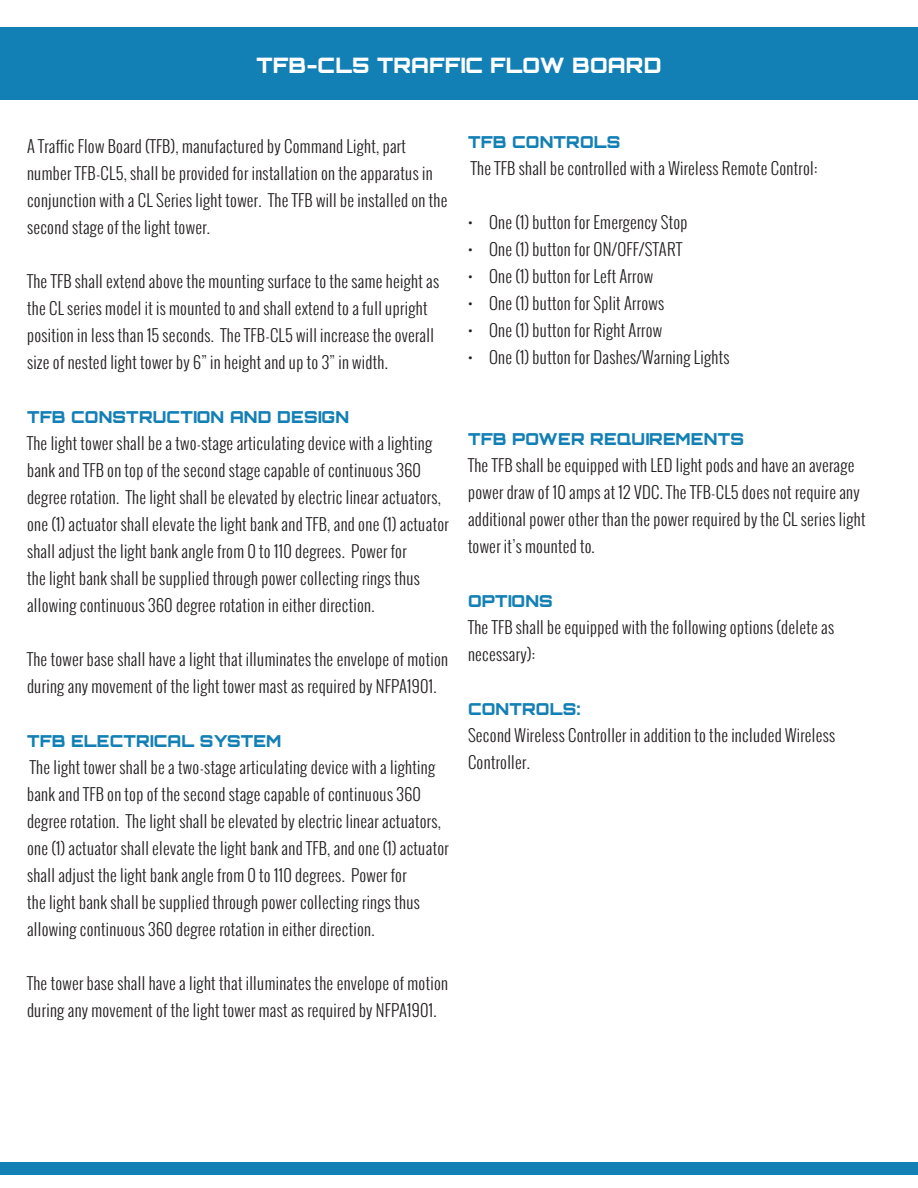
<style>
.page{position:relative;width:918px;height:1188px;background:#fff}
.page>*{position:absolute;margin:0;border:0;box-sizing:border-box;transform-origin:0 0}
.t1{font:900 21.3px "Orbitron";letter-spacing:.01em;color:#fff}
.t2{font:300 16.5px/27px "Oswald";letter-spacing:.02em;color:#231f20}
.t3{font:900 16.5px "Orbitron";letter-spacing:.01em;color:#1380b5}
</style>
<div class="page">
<div style="left:0;top:27px;width:918px;height:72px;background:#1380b5"></div>
<div style="left:0;top:1162px;width:918px;height:13px;background:#1380b5"></div>
<p class="t1" style="left:256px;top:52px;width:407px">TFB-CL5 TRAFFIC FLOW BOARD</p>
<p class="t2" style="left:27px;top:133px;width:422px">A Traffic Flow Board (TFB), manufactured by Command Light, part number TFB-CL5, shall be provided for installation on the apparatus in conjunction with a CL Series light tower. The TFB will be installed on the second stage of the light tower.</p>
<p class="t2" style="left:27px;top:268px;width:414px">The TFB shall extend above the mounting surface to the same height as the CL series model it is mounted to and shall extend to a full upright position in less than 15 seconds. The TFB-CL5 will increase the overall size of nested light tower by 6” in height and up to 3” in width.</p>
<p class="t3" style="left:27px;top:407px;width:324px">TFB CONSTRUCTION AND DESIGN</p>
<p class="t2" style="left:27px;top:430px;width:423px">The light tower shall be a two-stage articulating device with a lighting bank and TFB on top of the second stage capable of continuous 360 degree rotation. The light shall be elevated by electric linear actuators, one (1) actuator shall elevate the light bank and TFB, and one (1) actuator shall adjust the light bank angle from 0 to 110 degrees. Power for<br>the light bank shall be supplied through power collecting rings thus allowing continuous 360 degree rotation in either direction.</p>
<p class="t2" style="left:27px;top:646px;width:423px">The tower base shall have a light that illuminates the envelope of motion during any movement of the light tower mast as required by NFPA1901.</p>
<p class="t3" style="left:27px;top:731px;width:256px">TFB ELECTRICAL SYSTEM</p>
<p class="t2" style="left:27px;top:754px;width:423px">The light tower shall be a two-stage articulating device with a lighting bank and TFB on top of the second stage capable of continuous 360 degree rotation. The light shall be elevated by electric linear actuators, one (1) actuator shall elevate the light bank and TFB, and one (1) actuator shall adjust the light bank angle from 0 to 110 degrees. Power for<br>the light bank shall be supplied through power collecting rings thus allowing continuous 360 degree rotation in either direction.</p>
<p class="t2" style="left:27px;top:970px;width:423px">The tower base shall have a light that illuminates the envelope of motion during any movement of the light tower mast as required by NFPA1901.</p>
<p class="t3" style="left:468px;top:132px;width:154px">TFB CONTROLS</p>
<p class="t2" style="left:471px;top:154px;width:348px">The TFB shall be controlled with a Wireless Remote Control:</p>
<p class="t2" style="left:468px;top:208px;width:221px">• One (1) button for Emergency Stop</p>
<p class="t2" style="left:468px;top:235px;width:216px">• One (1) button for ON/OFF/START</p>
<p class="t2" style="left:468px;top:262px;width:187px">• One (1) button for Left Arrow</p>
<p class="t2" style="left:468px;top:289px;width:198px">• One (1) button for Split Arrows</p>
<p class="t2" style="left:468px;top:316px;width:196px">• One (1) button for Right Arrow</p>
<p class="t2" style="left:468px;top:343px;width:263px">• One (1) button for Dashes/Warning Lights</p>
<p class="t3" style="left:468px;top:429px;width:277px">TFB POWER REQUIREMENTS</p>
<p class="t2" style="left:468px;top:451px;width:399px">The TFB shall be equipped with LED light pods and have an average power draw of 10 amps at 12 VDC. The TFB-CL5 does not require any additional power other than the power required by the CL series light tower it’s mounted to.</p>
<p class="t3" style="left:468px;top:591px;width:86px">OPTIONS</p>
<p class="t2" style="left:468px;top:613px;width:368px">The TFB shall be equipped with the following options (delete as necessary):</p>
<p class="t3" style="left:468px;top:699px;width:114px">CONTROLS:</p>
<p class="t2" style="left:468px;top:721px;width:369px">Second Wireless Controller in addition to the included Wireless<br>Controller.</p>
</div>
